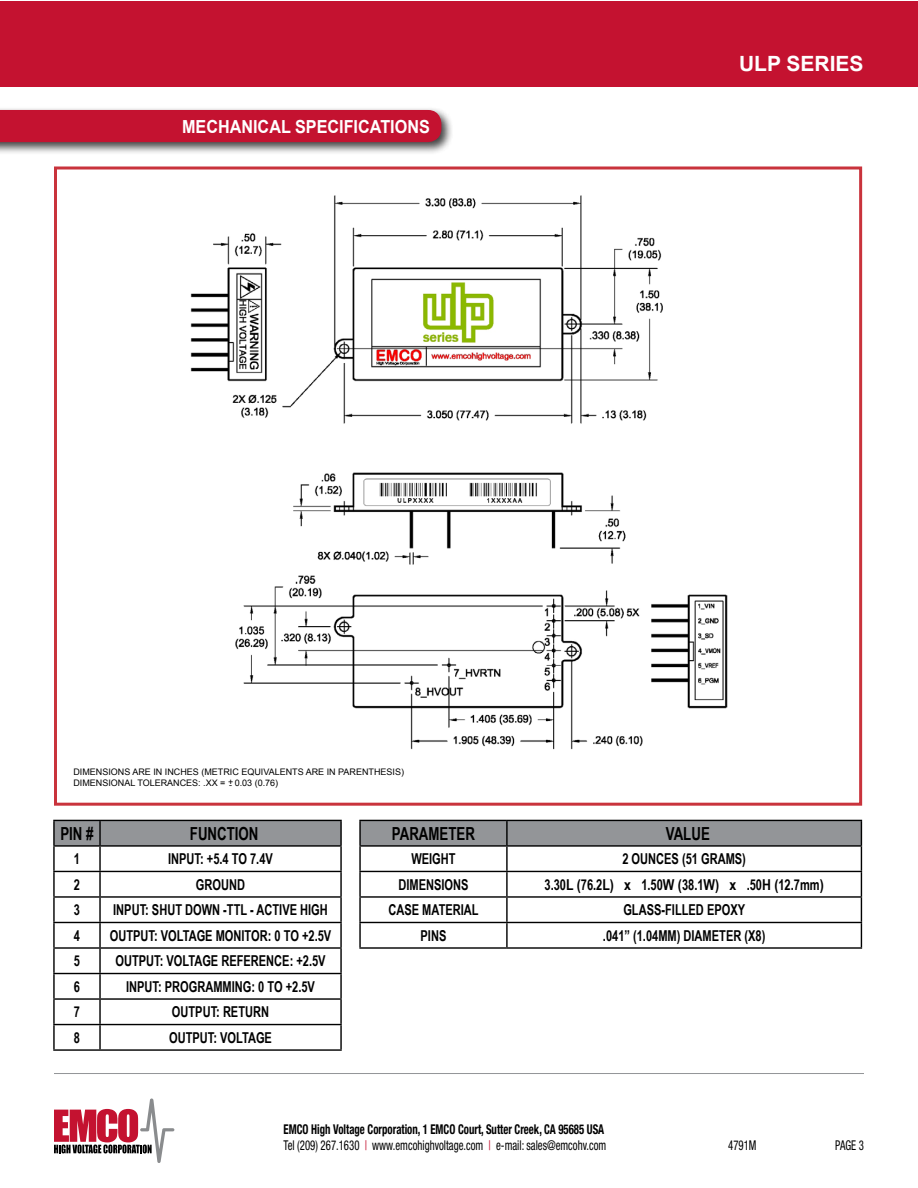
<style>
.page{position:relative;width:918px;height:1188px;background:#fff}
.page>*{position:absolute;margin:0;border:0;box-sizing:border-box;transform-origin:0 0}
.t1{font:700 21px "Arial";color:#fff}
.t2{font:700 18px "Arial Narrow";color:#000;scale:.9 1}
.t3{font:700 18px "Arial";color:#fff;scale:.9 1}
.t4{font:700 15px "Arial Narrow";color:#000;scale:.9 1}
.t5{font:condensed 13.5px/16.2px "Helvetica Neue";color:#000;scale:.8 1}
.t6{font:9px/10.5px "Arial";color:#000}
.s1{font-weight:700}
.s2{color:#c41230}
</style>
<div class="page">
<img style="left:190px;top:195px;width:538px;height:555px">
<div style="left:0;top:106px;width:454px;height:49px;background:#000;opacity:.74"></div>
<div style="left:0;top:110px;width:441px;height:32px;background:#c41230"></div>
<hr style="left:359px;top:821px;width:2px;height:24px;background:#000">
<hr style="left:359px;top:845px;width:148px;height:2px;background:#000">
<hr style="left:359px;top:847px;width:2px;height:24px;background:#000">
<hr style="left:359px;top:871px;width:148px;height:1px;background:#000">
<hr style="left:359px;top:872px;width:2px;height:24px;background:#000">
<hr style="left:359px;top:896px;width:148px;height:2px;background:#000">
<hr style="left:359px;top:898px;width:2px;height:24px;background:#000">
<hr style="left:359px;top:922px;width:148px;height:1px;background:#000">
<hr style="left:359px;top:923px;width:2px;height:24px;background:#000">
<svg style="left:360px;top:821px;width:502px;height:126px"></svg>
<hr style="left:359px;top:947px;width:148px;height:2px;background:#000">
<hr style="left:507px;top:947px;width:355px;height:2px;background:#000">
<hr style="left:359px;top:820px;width:148px;height:1px;background:#000">
<hr style="left:507px;top:820px;width:355px;height:1px;background:#000">
<div style="left:55px;top:821px;width:285px;height:24px;background:#939598"></div>
<hr style="left:53px;top:821px;width:2px;height:24px;background:#000">
<hr style="left:99px;top:821px;width:2px;height:24px;background:#000">
<hr style="left:340px;top:821px;width:2px;height:24px;background:#000">
<hr style="left:53px;top:845px;width:47px;height:2px;background:#000">
<hr style="left:53px;top:847px;width:2px;height:24px;background:#000">
<hr style="left:100px;top:845px;width:242px;height:2px;background:#000">
<hr style="left:99px;top:847px;width:2px;height:24px;background:#000">
<hr style="left:340px;top:847px;width:2px;height:24px;background:#000">
<hr style="left:53px;top:871px;width:47px;height:1px;background:#000">
<hr style="left:53px;top:872px;width:2px;height:24px;background:#000">
<hr style="left:100px;top:871px;width:242px;height:1px;background:#000">
<hr style="left:99px;top:872px;width:2px;height:24px;background:#000">
<hr style="left:340px;top:872px;width:2px;height:24px;background:#000">
<hr style="left:53px;top:896px;width:47px;height:2px;background:#000">
<hr style="left:53px;top:898px;width:2px;height:24px;background:#000">
<hr style="left:100px;top:896px;width:242px;height:2px;background:#000">
<hr style="left:99px;top:898px;width:2px;height:24px;background:#000">
<hr style="left:340px;top:898px;width:2px;height:24px;background:#000">
<hr style="left:53px;top:922px;width:47px;height:1px;background:#000">
<hr style="left:53px;top:923px;width:2px;height:24px;background:#000">
<hr style="left:100px;top:922px;width:242px;height:1px;background:#000">
<hr style="left:99px;top:923px;width:2px;height:24px;background:#000">
<hr style="left:340px;top:923px;width:2px;height:24px;background:#000">
<hr style="left:53px;top:947px;width:47px;height:2px;background:#000">
<hr style="left:53px;top:949px;width:2px;height:24px;background:#000">
<hr style="left:100px;top:947px;width:242px;height:2px;background:#000">
<hr style="left:99px;top:949px;width:2px;height:24px;background:#000">
<hr style="left:340px;top:949px;width:2px;height:24px;background:#000">
<hr style="left:53px;top:973px;width:47px;height:1px;background:#000">
<hr style="left:53px;top:974px;width:2px;height:24px;background:#000">
<hr style="left:100px;top:973px;width:242px;height:1px;background:#000">
<hr style="left:99px;top:974px;width:2px;height:24px;background:#000">
<hr style="left:340px;top:974px;width:2px;height:24px;background:#000">
<hr style="left:53px;top:998px;width:47px;height:2px;background:#000">
<hr style="left:53px;top:1000px;width:2px;height:24px;background:#000">
<hr style="left:100px;top:998px;width:242px;height:2px;background:#000">
<hr style="left:99px;top:1000px;width:2px;height:24px;background:#000">
<hr style="left:340px;top:1000px;width:2px;height:24px;background:#000">
<hr style="left:53px;top:1024px;width:47px;height:1px;background:#000">
<hr style="left:53px;top:1025px;width:2px;height:24px;background:#000">
<hr style="left:100px;top:1024px;width:242px;height:1px;background:#000">
<hr style="left:99px;top:1025px;width:2px;height:24px;background:#000">
<hr style="left:340px;top:1025px;width:2px;height:24px;background:#000">
<hr style="left:53px;top:1049px;width:47px;height:2px;background:#000">
<hr style="left:100px;top:1049px;width:242px;height:2px;background:#000">
<hr style="left:53px;top:820px;width:47px;height:1px;background:#000">
<hr style="left:100px;top:820px;width:242px;height:1px;background:#000">
<svg style="left:54px;top:1098px;width:120px;height:65px"></svg>
<hr style="left:54px;top:1073px;width:810px;height:1px;background:#939598">
<div style="left:0;top:1px;width:917px;height:86px;background:#c41230"></div>
<div style="left:54px;top:166px;width:808px;height:640px;border:3px solid #c9333c"></div>
<p class="t3" style="left:182px;top:115px;width:277px">MECHANICAL SPECIFICATIONS</p>
<p class="t6" style="left:73px;top:767px;width:332px">DIMENSIONS ARE IN INCHES (METRIC EQUIVALENTS ARE IN PARENTHESIS)<br>DIMENSIONAL TOLERANCES: .XX = +- 0.03 (0.76)</p>
<h1 class="t1" style="left:739px;top:50px;width:126px">ULP SERIES</h1>
<p class="t2" style="left:60px;top:820px;width:38px">PIN #</p>
<p class="t2" style="left:190px;top:820px;width:78px">FUNCTION</p>
<p class="t4" style="left:74px;top:848px;width:8px">1</p>
<p class="t4" style="left:168px;top:848px;width:118px">INPUT: +5.4 TO 7.4V</p>
<p class="t4" style="left:74px;top:873px;width:8px">2</p>
<p class="t4" style="left:196px;top:873px;width:56px">GROUND</p>
<p class="t4" style="left:74px;top:899px;width:8px">3</p>
<p class="t4" style="left:113px;top:899px;width:240px">INPUT: SHUT DOWN -TTL - ACTIVE HIGH</p>
<p class="t4" style="left:74px;top:924px;width:8px">4</p>
<p class="t4" style="left:110px;top:924px;width:248px">OUTPUT: VOLTAGE MONITOR: 0 TO +2.5V</p>
<p class="t4" style="left:74px;top:950px;width:8px">5</p>
<p class="t4" style="left:115px;top:950px;width:235px">OUTPUT: VOLTAGE REFERENCE: +2.5V</p>
<p class="t4" style="left:74px;top:975px;width:8px">6</p>
<p class="t4" style="left:126px;top:975px;width:211px">INPUT: PROGRAMMING: 0 TO +2.5V</p>
<p class="t4" style="left:74px;top:1001px;width:8px">7</p>
<p class="t4" style="left:172px;top:1001px;width:109px">OUTPUT: RETURN</p>
<p class="t4" style="left:74px;top:1026px;width:8px">8</p>
<p class="t4" style="left:169px;top:1026px;width:116px">OUTPUT: VOLTAGE</p>
<p class="t2" style="left:392px;top:820px;width:94px">PARAMETER</p>
<p class="t2" style="left:666px;top:820px;width:50px">VALUE</p>
<p class="t4" style="left:411px;top:848px;width:51px">WEIGHT</p>
<p class="t4" style="left:622px;top:848px;width:139px">2 OUNCES (51 GRAMS)</p>
<p class="t4" style="left:398px;top:873px;width:79px">DIMENSIONS</p>
<p class="t4" style="left:545px;top:873px;width:312px">3.30L (76.2L) x 1.50W (38.1W) x .50H (12.7mm)</p>
<p class="t4" style="left:388px;top:899px;width:102px">CASE MATERIAL</p>
<p class="t4" style="left:623px;top:899px;width:137px">GLASS-FILLED EPOXY</p>
<p class="t4" style="left:421px;top:924px;width:30px">PINS</p>
<p class="t4" style="left:603px;top:924px;width:182px">.041” (1.04MM) DIAMETER (X8)</p>
<p class="t5" style="left:284px;top:1121px;width:405px"><span class="s1">EMCO High Voltage Corporation, 1 EMCO Court, Sutter Creek, CA 95685 USA<br></span>Tel (209) 267.1630 <span class="s2">|</span> www.emcohighvoltage.com <span class="s2">|</span> e-mail: sales@emcohv.com</p>
<p class="t5" style="left:728px;top:1137px;width:37px">4791M</p>
<p class="t5" style="left:835px;top:1137px;width:37px">PAGE 3</p>
</div>
